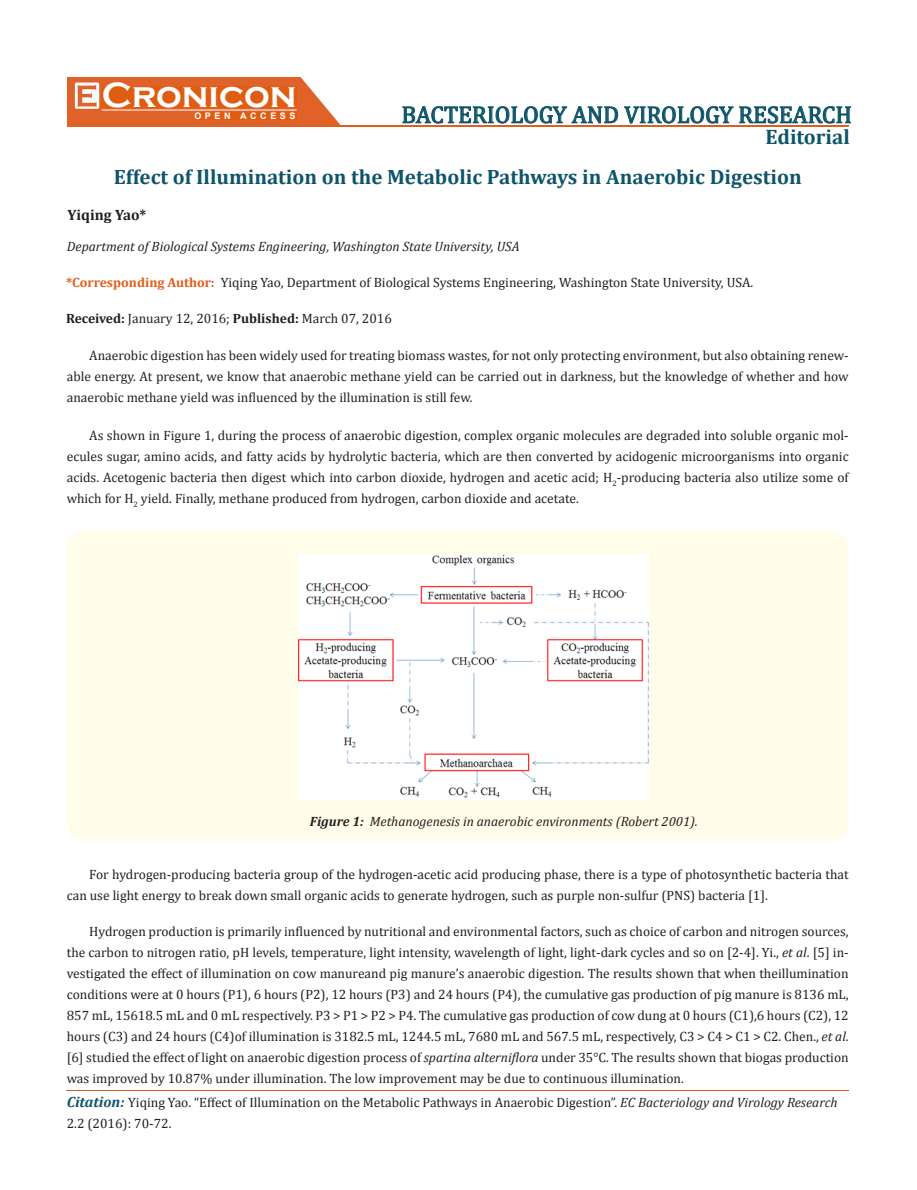
<style>
.page{position:relative;width:917px;height:1190px;background:#fff}
.page>*{position:absolute;margin:0;border:0;box-sizing:border-box;transform-origin:0 0}
.t1{font:700 36px "Copperplate Gothic";color:#fff}
.t2{font:24px "Cambria";color:#0e546a}
.t3{font:700 21px "Cambria";color:#0e546a}
.t4{font:700 20.85px "Cambria";color:#0e546a}
.t5{font:700 15px "Cambria";color:#231f20}
.t6{font:13.5px/21px "Cambria";color:#231f20;text-align:justify}
.t7{font:italic 13.5px "Cambria";color:#231f20}
.t8{font:700 9px "Arial";letter-spacing:.4em;color:#fff}
.s1{font-weight:700;font-size:13.35px;color:#e05d1a}
.s2{font-weight:700}
.s3{font-style:italic}
.s4{font-weight:700;font-style:italic;font-size:14.85px;color:#0e546a}
</style>
<div class="page">
<div style="left:67px;top:77px;width:290px;height:49px;background:#e06228"></div>
<svg style="left:300px;top:77px;width:57px;height:48px"></svg>
<img style="left:75px;top:82px;width:24px;height:27px">
<div style="left:102px;top:86px;width:195px;height:22px;background:#df5d11"></div>
<div style="left:194px;top:112px;width:103px;height:8px;background:#df5d11"></div>
<svg style="left:402px;top:106px;width:216px;height:18px"></svg>
<svg style="left:624px;top:106px;width:109px;height:18px"></svg>
<svg style="left:739px;top:106px;width:112px;height:18px"></svg>
<hr style="left:102px;top:110px;width:194px;height:1px;background:#fff">
<hr style="left:279px;top:125px;width:569px;height:1px;background:#e05d1a">
<hr style="left:67px;top:1090px;width:781px;height:1px;background:#e05d1a">
<div style="left:71px;top:535px;width:774px;height:302px;background:#fffde9;border-radius:14px"></div>
<div style="left:67px;top:531px;width:781px;height:310px;border:8px solid #fffde9;border-radius:14px"></div>
<img style="left:298px;top:554px;width:350px;height:245px">
<p class="t1" style="left:102px;top:75px;width:196px">Cronicon</p>
<p class="t8" style="left:194px;top:110px;width:103px">OPEN ACCESS</p>
<p class="t2" style="left:401px;top:100px;width:452px">BACTERIOLOGY AND VIROLOGY RESEARCH</p>
<p class="t3" style="left:765px;top:122px;width:86px">Editorial</p>
<p class="t4" style="left:114px;top:162px;width:689px">Effect of Illumination on the Metabolic Pathways in Anaerobic Digestion</p>
<p class="t5" style="left:68px;top:204px;width:80px">Yiqing Yao*</p>
<p class="t7" style="left:67px;top:236px;width:454px">Department of Biological Systems Engineering, Washington State University, USA</p>
<p class="t6" style="left:66px;top:272px;width:688px"><span class="s1">*Corresponding Author:</span> Yiqing Yao, Department of Biological Systems Engineering, Washington State University, USA.</p>
<p class="t6" style="left:66px;top:308px;width:327px"><span class="s2">Received:</span> January 12, 2016; <span class="s2">Published:</span> March 07, 2016</p>
<p class="t6" style="left:67px;top:345px;width:783px;text-indent:22px">Anaerobic digestion has been widely used for treating biomass wastes, for not only protecting environment, but also obtaining renew&shy;able energy. At present, we know that anaerobic methane yield can be carried out in darkness, but the knowledge of whether and how anaerobic methane yield was influenced by the illumination is still few.</p>
<p class="t6" style="left:67px;top:424px;width:783px;text-indent:22px">As shown in Figure 1, during the process of anaerobic digestion, complex organic molecules are degraded into soluble organic mol&shy;ecules sugar, amino acids, and fatty acids by hydrolytic bacteria, which are then converted by acidogenic microorganisms into organic acids. Acetogenic bacteria then digest which into carbon dioxide, hydrogen and acetic acid; H<sub>2</sub>-producing bacteria also utilize some of which for H<sub>2</sub> yield. Finally, methane produced from hydrogen, carbon dioxide and acetate.</p>
<p class="t7" style="left:310px;top:812px;width:389px"><span class="s2">Figure 1:</span> Methanogenesis in anaerobic environments (Robert 2001).</p>
<p class="t6" style="left:67px;top:863px;width:783px;text-indent:22px">For hydrogen-producing bacteria group of the hydrogen-acetic acid producing phase, there is a type of photosynthetic bacteria that can use light energy to break down small organic acids to generate hydrogen, such as purple non-sulfur (PNS) bacteria [1].</p>
<p class="t6" style="left:67px;top:920px;width:783px;text-indent:23px">Hydrogen production is primarily influenced by nutritional and environmental factors, such as choice of carbon and nitrogen sources, the carbon to nitrogen ratio, pH levels, temperature, light intensity, wavelength of light, light-dark cycles and so on [2-4]. Yi., <span class="s3">et al</span>. [5] in&shy;vestigated the effect of illumination on cow manureand pig manure’s anaerobic digestion. The results shown that when theillumination conditions were at 0 hours (P1), 6 hours (P2), 12 hours (P3) and 24 hours (P4), the cumulative gas production of pig manure is 8136 mL, 857 mL, 15618.5 mL and 0 mL respectively. P3 &gt; P1 &gt; P2 &gt; P4. The cumulative gas production of cow dung at 0 hours (C1),6 hours (C2), 12 hours (C3) and 24 hours (C4)of illumination is 3182.5 mL, 1244.5 mL, 7680 mL and 567.5 mL, respectively, C3 &gt; C4 &gt; C1 &gt; C2. Chen., <span class="s3">et al</span>. [6] studied the effect of light on anaerobic digestion process of <span class="s3">spartina alterniflora</span> under 35°C. The results shown that biogas production was improved by 10.87% under illumination. The low improvement may be due to continuous illumination.</p>
<p class="t6" style="left:67px;top:1092px;width:772px"><span class="s4">Citation:</span> Yiqing Yao. “Effect of Illumination on the Metabolic Pathways in Anaerobic Digestion”. <span class="s3">EC Bacteriology and Virology Research<br></span>2.2 (2016): 70-72.</p>
</div>
